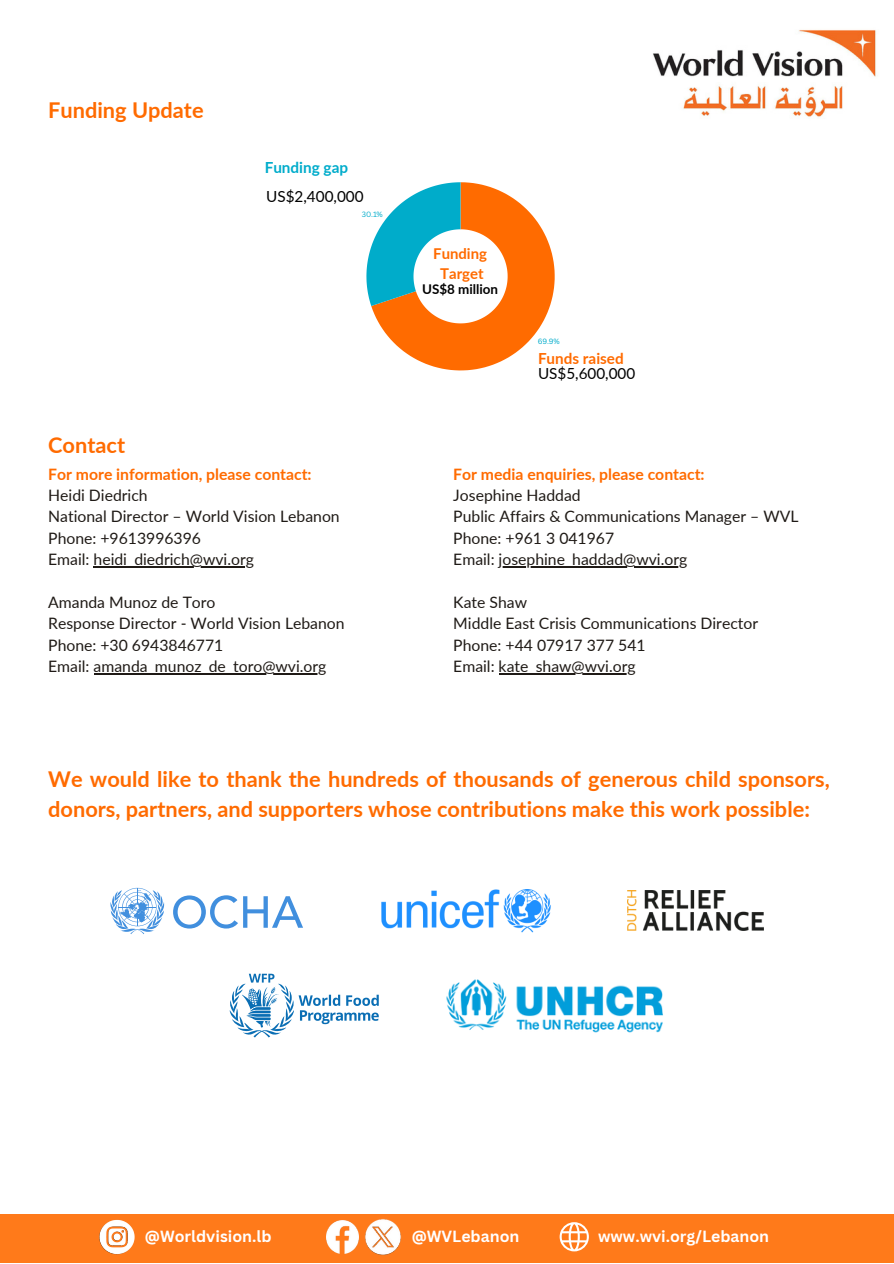
<style>
.page{position:relative;width:894px;height:1264px;background:#fff}
.page>*{position:absolute;margin:0;border:0;box-sizing:border-box;transform-origin:0 0}
.t1{font:700 21.75px/30.3px "Lato";color:#ff6b00}
.t2{font:15.75px/21.3px "Lato";color:#1f1a16}
.t3{font:700 15.75px "Canva Sans";color:#fff}
.t4{font:15.3px "Lato";color:#000}
.t5{font:700 15.3px "Lato";color:#ff6b00}
.t6{font:700 15.3px "Lato";color:#00accb}
.t7{font:700 14.85px/20.2px "Lato";color:#ff6b00;text-align:center}
.t8{font:700 13.35px "Lato";color:#000}
.t9{font:7.5px "Canva Sans";color:#00accb}
.s1{font-weight:700;color:#ff6b00}
</style>
<div class="page">
<div style="left:0;top:1214px;width:893px;height:49px;background:#ff7a1a"></div>
<img style="left:99px;top:1219px;width:36px;height:36px">
<img style="left:326px;top:1220px;width:32px;height:32px">
<img style="left:365px;top:1219px;width:36px;height:37px">
<svg style="left:559px;top:1222px;width:29px;height:29px"></svg>
<img style="left:653px;top:29px;width:223px;height:89px">
<svg style="left:173px;top:895px;width:130px;height:33px"></svg>
<svg style="left:110px;top:887px;width:54px;height:47px"></svg>
<img style="left:627px;top:890px;width:136px;height:40px">
<img style="left:381px;top:889px;width:170px;height:43px">
<svg style="left:229px;top:973px;width:149px;height:64px"></svg>
<img style="left:446px;top:979px;width:217px;height:54px">
<hr style="left:94px;top:566px;width:160px;height:1px;background:#1f1a16">
<hr style="left:94px;top:673px;width:232px;height:1px;background:#1f1a16">
<hr style="left:498px;top:566px;width:189px;height:1px;background:#1f1a16">
<hr style="left:498px;top:673px;width:137px;height:1px;background:#1f1a16">
<svg style="left:366px;top:182px;width:188px;height:188px"></svg>
<h3 class="t1" style="left:48px;top:94px;width:157px">Funding Update</h3>
<p class="t6" style="left:264px;top:158px;width:85px">Funding gap</p>
<h3 class="t4" style="left:266px;top:187px;width:99px">US$2,400,000</h3>
<p class="t9" style="left:362px;top:209px;width:22px">30.1%</p>
<p class="t1" style="left:48px;top:430px;width:78px">Contact</p>
<h4 class="t2" style="left:48px;top:463px;width:293px"><span class="s1">For more information, please contact:<br></span>Heidi Diedrich<br>National Director – World Vision Lebanon<br>Phone: +9613996396<br>Email: heidi_diedrich@wvi.org</h4>
<h4 class="t2" style="left:48px;top:591px;width:298px">Amanda Munoz de Toro<br>Response Director - World Vision Lebanon<br>Phone: +30 6943846771<br>Email: amanda_munoz_de_toro@wvi.org</h4>
<p class="t7" style="left:433px;top:243px;width:55px">Funding<br>Target</p>
<p class="t8" style="left:422px;top:281px;width:78px">US$8 million</p>
<p class="t9" style="left:537px;top:336px;width:24px">69.9%</p>
<p class="t5" style="left:538px;top:349px;width:87px">Funds raised</p>
<p class="t4" style="left:538px;top:364px;width:99px">US$5,600,000</p>
<h1 class="t2" style="left:453px;top:463px;width:346px"><span class="s1">For media enquiries, please contact:<br></span>Josephine Haddad<br>Public Affairs &amp; Communications Manager – WVL<br>Phone: +961 3 041967<br>Email: josephine_haddad@wvi.org</h1>
<p class="t2" style="left:453px;top:591px;width:306px">Kate Shaw<br>Middle East Crisis Communications Director<br>Phone: +44 07917 377 541<br>Email: kate_shaw@wvi.org</p>
<p class="t1" style="left:48px;top:763px;width:782px">We would like to thank the hundreds of thousands of generous child sponsors, donors, partners, and supporters whose contributions make this work possible:</p>
<h2 class="t3" style="left:145px;top:1225px;width:128px">@Worldvision.lb</h2>
<h1 class="t3" style="left:412px;top:1225px;width:109px">@WVLebanon</h1>
<h4 class="t3" style="left:598px;top:1225px;width:172px">www.wvi.org/Lebanon</h4>
</div>
